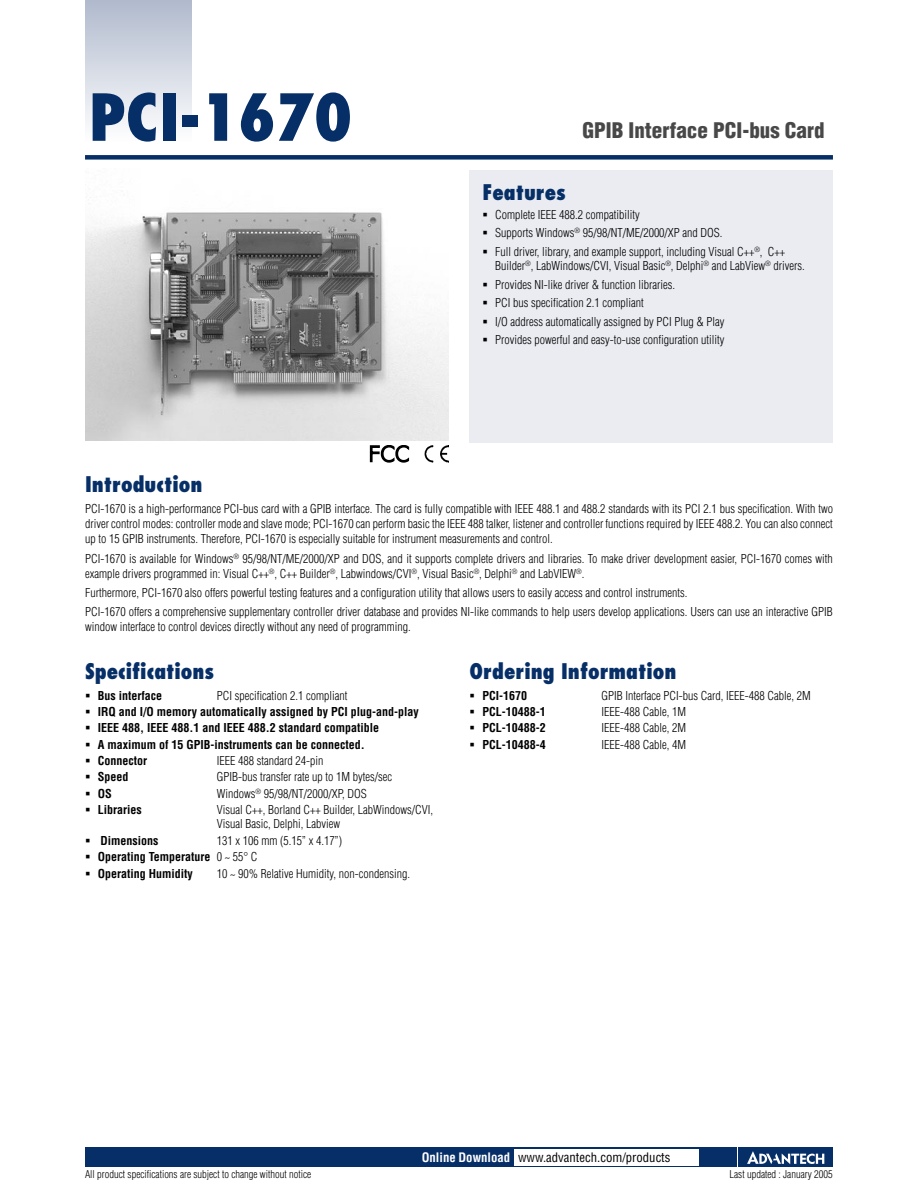
<style>
.page{position:relative;width:918px;height:1188px;background:#fff}
.page>*{position:absolute;margin:0;border:0;box-sizing:border-box;transform-origin:0 0}
.t1{font:800 condensed 63px "Futura";color:#072f67}
.t2{font:800 condensed 21px "Futura";color:#072f67}
.t3{font:900 condensed 21px "Helvetica";color:#484848}
.t4{font:condensed 12.75px "Helvetica";color:#000}
.t5{font:300 condensed 12px/15px "Helvetica";color:#000}
.t6{font:700 condensed 12px "Helvetica";color:#000}
.t7{font:300 condensed 10.5px "Helvetica";color:#000}
.s1{font-weight:300}
.s2{font-weight:700;color:#fff}
</style>
<div class="page">
<div style="left:85px;top:1147px;width:651px;height:20px;background:#072f67"></div>
<div style="left:85px;top:0;width:106px;height:143px;background:linear-gradient(to bottom,#b0bacd,#fff)"></div>
<div style="left:470px;top:170px;width:363px;height:272px;background:#eaecf1"></div>
<div style="left:738px;top:1147px;width:95px;height:20px;background:#072f67"></div>
<svg style="left:747px;top:1151px;width:77px;height:13px"></svg>
<div style="left:514px;top:1149px;width:184px;height:16px;background:#fff"></div>
<div style="left:85px;top:155px;width:748px;height:5px;background:#072f67"></div>
<img style="left:85px;top:212px;width:363px;height:229px">
<img style="left:425px;top:445px;width:23px;height:17px">
<svg style="left:370px;top:445px;width:39px;height:17px"></svg>
<h1 class="t1" style="left:89px;top:77px;width:265px">PCI-1670</h1>
<h2 class="t3" style="left:583px;top:117px;width:244px">GPIB Interface PCI-bus Card</h2>
<h2 class="t2" style="left:482px;top:178px;width:85px">Features</h2>
<p class="t5" style="left:482px;top:207px;width:159px">▪ Complete IEEE 488.2 compatibility</p>
<p class="t5" style="left:482px;top:225px;width:242px">▪ Supports Windows<sup>®</sup> 95/98/NT/ME/2000/XP and DOS.</p>
<p class="t5" style="left:495px;top:244px;width:311px;line-height:14.2px;text-indent:-13px">▪ Full driver, library, and example support, including Visual C++<sup>®</sup>, C++<br>Builder<sup>®</sup>, LabWindows/CVI, Visual Basic<sup>®</sup>, Delphi<sup>®</sup> and LabView<sup>®</sup> drivers.</p>
<p class="t5" style="left:482px;top:277px;width:194px">▪ Provides NI-like driver &amp; function libraries.</p>
<p class="t5" style="left:482px;top:295px;width:163px">▪ PCI bus specification 2.1 compliant</p>
<p class="t5" style="left:482px;top:314px;width:244px">▪ I/O address automatically assigned by PCI Plug &amp; Play</p>
<p class="t5" style="left:482px;top:332px;width:243px">▪ Provides powerful and easy-to-use configuration utility</p>
<h2 class="t2" style="left:85px;top:471px;width:119px">Introduction</h2>
<p class="t5" style="left:85px;top:501px;width:750px;text-align:justify">PCI-1670 is a high-performance PCI-bus card with a GPIB interface. The card is fully compatible with IEEE 488.1 and 488.2 standards with its PCI 2.1 bus specification. With two driver control modes: controller mode and slave mode; PCI-1670 can perform basic the IEEE 488 talker, listener and controller functions required by IEEE 488.2. You can also connect up to 15 GPIB instruments. Therefore, PCI-1670 is especially suitable for instrument measurements and control.</p>
<p class="t5" style="left:85px;top:551px;width:749px">PCI-1670 is available for Windows<sup>®</sup> 95/98/NT/ME/2000/XP and DOS, and it supports complete drivers and libraries. To make driver development easier, PCI-1670 comes with example drivers programmed in: Visual C++<sup>®</sup>, C++ Builder<sup>®</sup>, Labwindows/CVI<sup>®</sup>, Visual Basic<sup>®</sup>, Delphi<sup>®</sup> and LabVIEW<sup>®</sup>.</p>
<p class="t5" style="left:85px;top:583px;width:749px;line-height:19.4px">Furthermore, PCI-1670 also offers powerful testing features and a configuration utility that allows users to easily access and control instruments.<br>PCI-1670 offers a comprehensive supplementary controller driver database and provides NI-like commands to help users develop applications. Users can use an interactive GPIB</p>
<p class="t5" style="left:85px;top:619px;width:327px">window interface to control devices directly without any need of programming.</p>
<h2 class="t2" style="left:470px;top:658px;width:208px">Ordering Information</h2>
<p class="t6" style="left:470px;top:688px;width:59px">▪ PCI-1670</p>
<p class="t5" style="left:601px;top:688px;width:211px">GPIB Interface PCI-bus Card, IEEE-488 Cable, 2M</p>
<p class="t6" style="left:470px;top:704px;width:78px">▪ PCL-10488-1</p>
<p class="t5" style="left:601px;top:704px;width:86px">IEEE-488 Cable, 1M</p>
<p class="t6" style="left:470px;top:721px;width:78px">▪ PCL-10488-2</p>
<p class="t5" style="left:601px;top:720px;width:86px">IEEE-488 Cable, 2M</p>
<p class="t6" style="left:470px;top:737px;width:78px">▪ PCL-10488-4</p>
<p class="t5" style="left:601px;top:737px;width:86px">IEEE-488 Cable, 4M</p>
<h2 class="t2" style="left:85px;top:658px;width:131px">Specifications</h2>
<p class="t6" style="left:85px;top:688px;width:79px">▪ Bus interface</p>
<p class="t5" style="left:217px;top:688px;width:132px">PCI specification 2.1 compliant</p>
<p class="t6" style="left:85px;top:704px;width:335px">▪ IRQ and I/O memory automatically assigned by PCI plug-and-play</p>
<p class="t6" style="left:85px;top:721px;width:296px">▪ IEEE 488, IEEE 488.1 and IEEE 488.2 standard compatible</p>
<p class="t6" style="left:85px;top:737px;width:281px">▪ A maximum of 15 GPIB-instruments can be connected.</p>
<p class="t6" style="left:85px;top:753px;width:64px">▪ Connector</p>
<p class="t5" style="left:217px;top:753px;width:108px">IEEE 488 standard 24-pin</p>
<p class="t6" style="left:85px;top:770px;width:45px">▪ Speed</p>
<p class="t5" style="left:217px;top:770px;width:177px">GPIB-bus transfer rate up to 1M bytes/sec</p>
<p class="t6" style="left:85px;top:786px;width:28px">▪ OS</p>
<p class="t5" style="left:217px;top:786px;width:152px">Windows<sup>®</sup> 95/98/NT/2000/XP, DOS</p>
<p class="t6" style="left:85px;top:803px;width:58px">▪ Libraries</p>
<p class="t5" style="left:217px;top:803px;width:218px;line-height:14.2px">Visual C++, Borland C++ Builder, LabWindows/CVI,<br>Visual Basic, Delphi, Labview</p>
<p class="t6" style="left:85px;top:833px;width:75px">▪ Dimensions</p>
<p class="t5" style="left:217px;top:833px;width:127px">131 x 106 mm (5.15” x 4.17”)</p>
<p class="t6" style="left:85px;top:850px;width:174px">▪ Operating Temperature <span class="s1">0 ~ 55° C</span></p>
<p class="t6" style="left:85px;top:866px;width:109px">▪ Operating Humidity</p>
<p class="t5" style="left:217px;top:866px;width:195px">10 ~ 90% Relative Humidity, non-condensing.</p>
<p class="t4" style="left:422px;top:1150px;width:250px"><span class="s2">Online Download</span> www.advantech.com/products</p>
<p class="t7" style="left:85px;top:1168px;width:228px">All product specifications are subject to change without notice</p>
<p class="t7" style="left:730px;top:1168px;width:105px">Last updated : January 2005</p>
</div>
